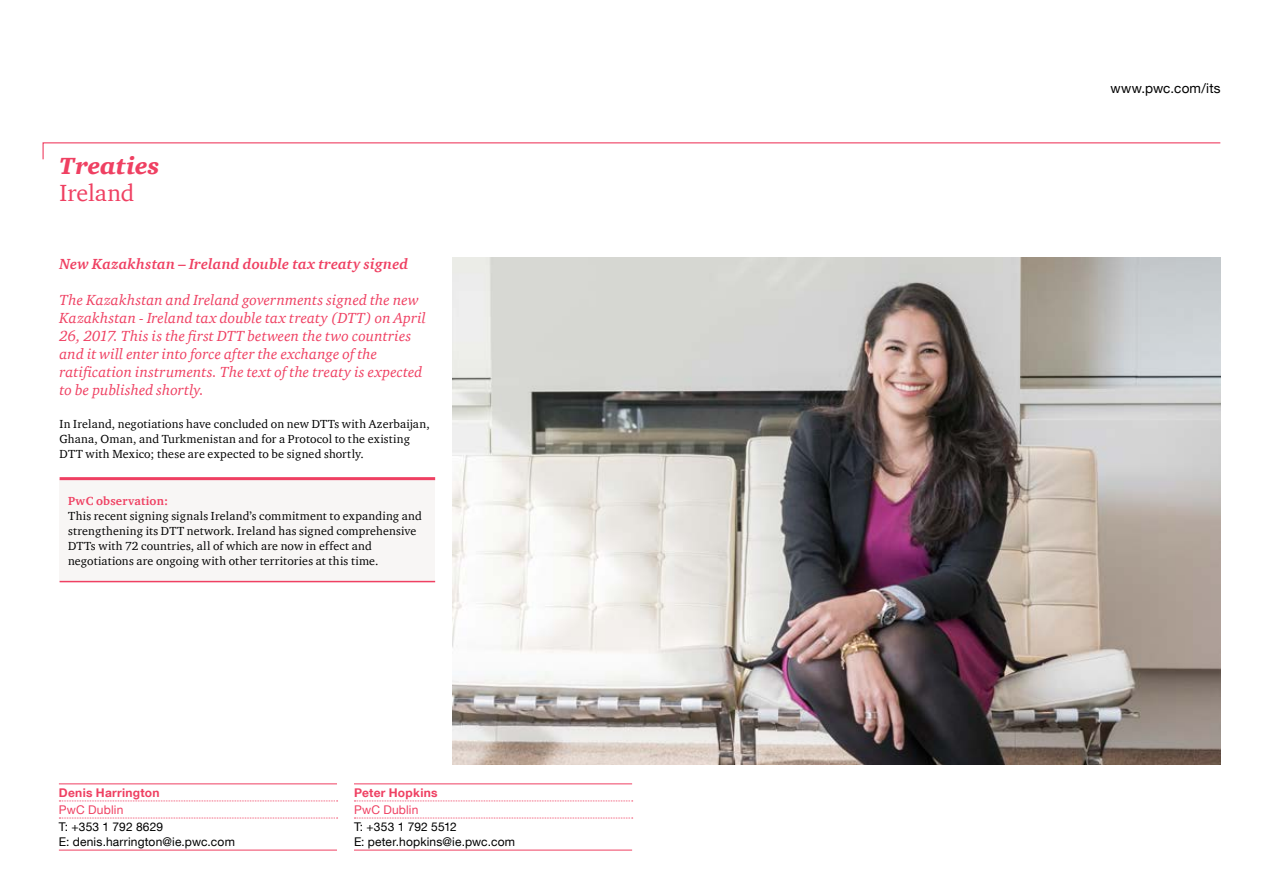
<style>
.page{position:relative;width:1263px;height:893px;background:#fff}
.page>*{position:absolute;margin:0;border:0;box-sizing:border-box;transform-origin:0 0}
.t1{font:italic 900 24px "ITC Charter Com";letter-spacing:.005em;color:#ef4062}
.t2{font:24px "ITC Charter Com";letter-spacing:-.005em;color:#ef4062}
.t3{font:italic 15px/18px "ITC Charter Com";letter-spacing:.005em;color:#ef4062}
.t4{font:italic 700 15px "ITC Charter Com";letter-spacing:.01em;color:#ef4062}
.t5{font:13.5px "Helvetica Neue LT Com";letter-spacing:.01em;color:#000}
.t6{font:12px/15px "ITC Charter Com";letter-spacing:.015em;color:#000}
.t7{font:12px/15px "Helvetica Neue LT Com";letter-spacing:.015em;color:#000}
.t8{font:700 12px "Helvetica Neue LT Com";letter-spacing:.025em;color:#ef4062}
.t9{font:12px "Helvetica Neue LT Com";letter-spacing:.015em;color:#ef4062}
.t10{font:700 12px "ITC Charter Com";letter-spacing:.02em;color:#ef4062}
</style>
<div class="page">
<svg style="left:42px;top:142px;width:1179px;height:18px"></svg>
<div style="left:60px;top:479px;width:375px;height:103px;background:#f8f6f5"></div>
<hr style="left:60px;top:477px;width:375px;height:3px;background:#ef4062">
<hr style="left:60px;top:581px;width:375px;height:1px;background:#ef4062">
<hr style="left:59px;top:783px;width:278px;height:1px;background:#ef4062">
<svg style="left:59px;top:801px;width:279px;height:1px"></svg>
<svg style="left:59px;top:818px;width:279px;height:1px"></svg>
<hr style="left:59px;top:850px;width:278px;height:1px;background:#ef4062">
<hr style="left:354px;top:783px;width:278px;height:1px;background:#ef4062">
<svg style="left:354px;top:801px;width:279px;height:1px"></svg>
<svg style="left:354px;top:818px;width:279px;height:1px"></svg>
<hr style="left:354px;top:850px;width:278px;height:1px;background:#ef4062">
<img style="left:452px;top:258px;width:768px;height:506px">
<h1 class="t1" style="left:60px;top:152px;width:102px">Treaties</h1>
<h1 class="t2" style="left:60px;top:178px;width:76px">Ireland</h1>
<p class="t4" style="left:60px;top:255px;width:350px">New Kazakhstan – Ireland double tax treaty signed</p>
<p class="t3" style="left:60px;top:291px;width:368px">The Kazakhstan and Ireland governments signed the new Kazakhstan - Ireland tax double tax treaty (DTT) on April 26, 2017. This is the first DTT between the two countries and it will enter into force after the exchange of the ratification instruments. The text of the treaty is expected to be published shortly.</p>
<p class="t6" style="left:60px;top:417px;width:372px">In Ireland, negotiations have concluded on new DTTs with Azerbaijan,<br>Ghana, Oman, and Turkmenistan and for a Protocol to the existing<br>DTT with Mexico; these are expected to be signed shortly.</p>
<p class="t10" style="left:68px;top:493px;width:101px">PwC observation:</p>
<p class="t6" style="left:68px;top:508px;width:355px">This recent signing signals Ireland’s commitment to expanding and strengthening its DTT network. Ireland has signed comprehensive DTTs with 72 countries, all of which are now in effect and negotiations are ongoing with other territories at this time.</p>
<p class="t8" style="left:59px;top:785px;width:102px">Denis Harrington</p>
<p class="t9" style="left:59px;top:802px;width:66px">PwC Dublin</p>
<p class="t7" style="left:59px;top:819px;width:178px">T: +353 1 792 8629<br>E: denis.harrington@ie.pwc.com</p>
<p class="t8" style="left:354px;top:785px;width:85px">Peter Hopkins</p>
<p class="t9" style="left:354px;top:802px;width:66px">PwC Dublin</p>
<p class="t7" style="left:354px;top:819px;width:163px">T: +353 1 792 5512<br>E: peter.hopkins@ie.pwc.com</p>
<p class="t5" style="left:1110px;top:80px;width:111px">www.pwc.com/its</p>
</div>
